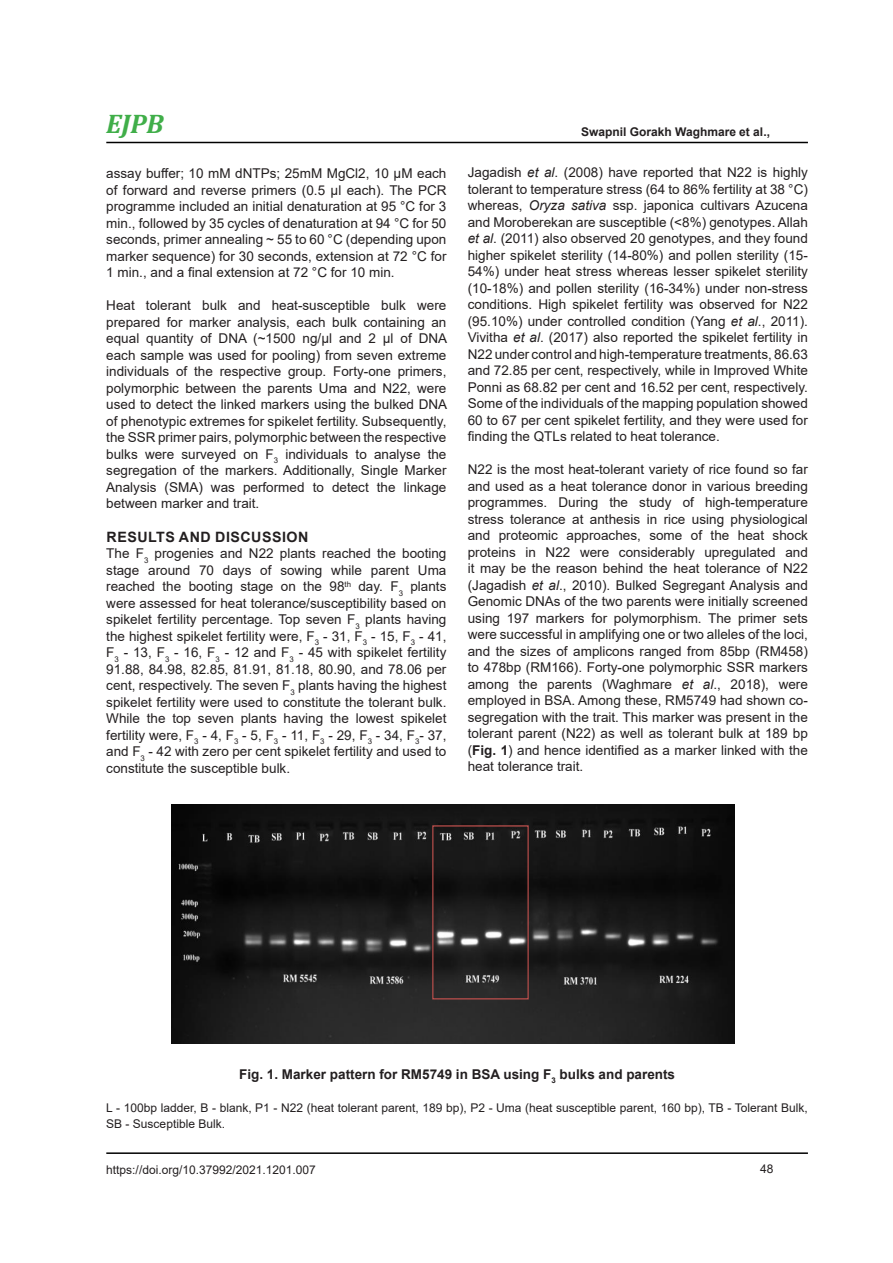
<style>
.page{position:relative;width:893px;height:1263px;background:#fff}
.page>*{position:absolute;margin:0;border:0;box-sizing:border-box;transform-origin:0 0}
.EJPB{font:italic 700 27px "Cambria";color:#40ae49}
.SubTitle{font:700 14.25px "Arial";letter-spacing:.035em;color:#231f20}
.body_text{font:13.5px/16.5px "Arial";color:#231f20;text-align:justify}
.body_text-2{font:700 13.5px "Arial";color:#231f20}
.body_text-3{font:12px/16.5px "Arial";color:#231f20}
.Article_tile{font:700 12px "Arial";color:#231f20}
.References{font:12px "Arial";color:#231f20}
.s1{font-style:italic}
.s2{font-weight:700}
</style>
<div class="page">
<hr style="left:106px;top:1152px;width:702px;height:2px;background:#000">
<hr style="left:106px;top:142px;width:702px;height:1px;background:#000">
<img style="left:171px;top:804px;width:563px;height:239px">
<div style="left:432px;top:825px;width:97px;height:174px;border:1px solid #c0504d"></div>
<p class="EJPB" style="left:106px;top:105px;width:59px">EJPB</p>
<p class="body_text" style="left:106px;top:165px;width:342px">assay buffer; 10 mM dNTPs; 25mM MgCl2, 10 μM each of forward and reverse primers (0.5 μl each). The PCR programme included an initial denaturation at 95 °C for 3 min., followed by 35 cycles of denaturation at 94 °C for 50 seconds, primer annealing ~ 55 to 60 °C (depending upon marker sequence) for 30 seconds, extension at 72 °C for 1 min., and a final extension at 72 °C for 10 min.</p>
<p class="body_text" style="left:106px;top:297px;width:342px">Heat tolerant bulk and heat-susceptible bulk were prepared for marker analysis, each bulk containing an equal quantity of DNA (~1500 ng/µl and 2 µl of DNA each sample was used for pooling) from seven extreme individuals of the respective group. Forty-one primers, polymorphic between the parents Uma and N22, were used to detect the linked markers using the bulked DNA of phenotypic extremes for spikelet fertility. Subsequently, the SSR primer pairs, polymorphic between the respective bulks were surveyed on F<sub>3</sub> individuals to analyse the segregation of the markers. Additionally, Single Marker Analysis (SMA) was performed to detect the linkage between marker and trait.</p>
<p class="SubTitle" style="left:107px;top:527px;width:51px">Results</p>
<p class="SubTitle" style="left:179px;top:527px;width:12px">and</p>
<p class="SubTitle" style="left:215px;top:527px;width:92px">Discussion</p>
<p class="body_text" style="left:106px;top:545px;width:342px">The F<sub>3</sub> progenies and N22 plants reached the booting stage around 70 days of sowing while parent Uma reached the booting stage on the 98<sup>th</sup> day. F<sub>3</sub> plants were assessed for heat tolerance/susceptibility based on spikelet fertility percentage. Top seven F<sub>3</sub> plants having the highest spikelet fertility were, F<sub>3</sub> - 31, F<sub>3</sub> - 15, F<sub>3</sub> - 41, F<sub>3</sub> - 13, F<sub>3</sub> - 16, F<sub>3</sub> - 12 and F<sub>3</sub> - 45 with spikelet fertility 91.88, 84.98, 82.85, 81.91, 81.18, 80.90, and 78.06 per cent, respectively. The seven F<sub>3</sub> plants having the highest spikelet fertility were used to constitute the tolerant bulk.<br>While the top seven plants having the lowest spikelet fertility were, F<sub>3</sub> - 4, F<sub>3</sub> - 5, F<sub>3</sub> - 11, F<sub>3</sub> - 29, F<sub>3</sub> - 34, F<sub>3</sub>- 37, and F<sub>3</sub> - 42 with zero per cent spikelet fertility and used to constitute the susceptible bulk.</p>
<p class="Article_tile" style="left:581px;top:123px;width:190px">Swapnil Gorakh Waghmare et al.,</p>
<p class="body_text" style="left:468px;top:164px;width:342px">Jagadish <span class="s1">et al</span>. (2008) have reported that N22 is highly tolerant to temperature stress (64 to 86% fertility at 38 °C) whereas, <span class="s1">Oryza sativa</span> ssp. japonica cultivars Azucena and Moroberekan are susceptible (&lt;8%) genotypes. Allah <span class="s1">et al</span>. (2011) also observed 20 genotypes, and they found higher spikelet sterility (14-80%) and pollen sterility (15- 54%) under heat stress whereas lesser spikelet sterility (10-18%) and pollen sterility (16-34%) under non-stress conditions. High spikelet fertility was observed for N22 (95.10%) under controlled condition (Yang <span class="s1">et al</span>., 2011).<br>Vivitha <span class="s1">et al</span>. (2017) also reported the spikelet fertility in N22 under control and high-temperature treatments, 86.63 and 72.85 per cent, respectively, while in Improved White Ponni as 68.82 per cent and 16.52 per cent, respectively.<br>Some of the individuals of the mapping population showed 60 to 67 per cent spikelet fertility, and they were used for finding the QTLs related to heat tolerance.</p>
<p class="body_text" style="left:468px;top:461px;width:342px">N22 is the most heat-tolerant variety of rice found so far and used as a heat tolerance donor in various breeding programmes. During the study of high-temperature stress tolerance at anthesis in rice using physiological and proteomic approaches, some of the heat shock proteins in N22 were considerably upregulated and it may be the reason behind the heat tolerance of N22 (Jagadish <span class="s1">et al</span>., 2010). Bulked Segregant Analysis and Genomic DNAs of the two parents were initially screened using 197 markers for polymorphism. The primer sets were successful in amplifying one or two alleles of the loci, and the sizes of amplicons ranged from 85bp (RM458) to 478bp (RM166). Forty-one polymorphic SSR markers among the parents (Waghmare <span class="s1">et al</span>., 2018), were employed in BSA. Among these, RM5749 had shown co&shy;segregation with the trait. This marker was present in the tolerant parent (N22) as well as tolerant bulk at 189 bp (<span class="s2">Fig. 1</span>) and hence identified as a marker linked with the heat tolerance trait.</p>
<p class="body_text-2" style="left:239px;top:1064px;width:437px">Fig. 1. Marker pattern for RM5749 in BSA using F<sub>3</sub> bulks and parents</p>
<p class="body_text-3" style="left:106px;top:1099px;width:703px">L - 100bp ladder, B - blank, P1 - N22 (heat tolerant parent, 189 bp), P2 - Uma (heat susceptible parent, 160 bp), TB - Tolerant Bulk,<br>SB - Susceptible Bulk.</p>
<p class="body_text-3" style="left:106px;top:1161px;width:211px">https://doi.org/10.37992/2021.1201.007</p>
<p class="References" style="left:760px;top:1160px;width:15px">48</p>
</div>
